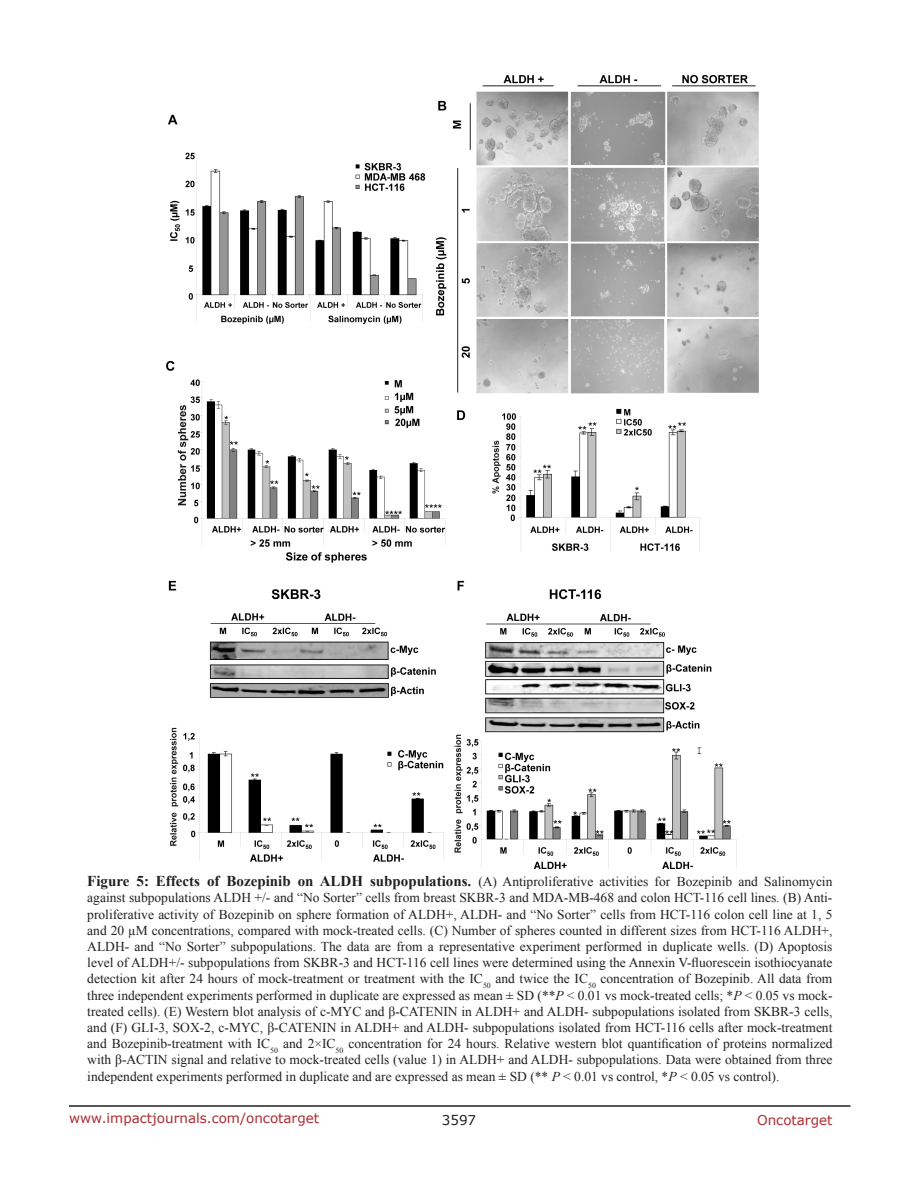
<style>
.page{position:relative;width:918px;height:1188px;background:#fff}
.page>*{position:absolute;margin:0;border:0;box-sizing:border-box;transform-origin:0 0}
.FigureText{font:13.5px/16.2px "Times New Roman";color:#221f22;text-align:justify}
.t1{font:13.5px "Verdana";color:#ac2b31}
.t2{font:13.5px "Verdana";color:#221f22}
.s1{font-weight:700;font-size:15px}
.s2{font-style:italic}
</style>
<div class="page">
<hr style="left:69px;top:1105px;width:781px;height:2px;background:#231f20">
<img style="left:167px;top:76px;width:591px;height:793px">
<p class="FigureText" style="left:87px;top:873px;width:747px"><span class="s1">Figure 5: Effects of Bozepinib on ALDH subpopulations.</span> (A) Antiproliferative activities for Bozepinib and Salinomycin against subpopulations ALDH +/- and “No Sorter” cells from breast SKBR-3 and MDA-MB-468 and colon HCT-116 cell lines. (B) Anti&shy;proliferative activity of Bozepinib on sphere formation of ALDH+, ALDH- and “No Sorter” cells from HCT-116 colon cell line at 1, 5 and 20 µM concentrations, compared with mock-treated cells. (C) Number of spheres counted in different sizes from HCT-116 ALDH+, ALDH- and “No Sorter” subpopulations. The data are from a representative experiment performed in duplicate wells. (D) Apoptosis level of ALDH+/- subpopulations from SKBR-3 and HCT-116 cell lines were determined using the Annexin V-fluorescein isothiocyanate detection kit after 24 hours of mock-treatment or treatment with the IC<sub>50</sub> and twice the IC<sub>50</sub> concentration of Bozepinib. All data from three independent experiments performed in duplicate are expressed as mean ± SD (**<span class="s2">P</span> &lt; 0.01 vs mock-treated cells; *<span class="s2">P</span> &lt; 0.05 vs mock&shy;treated cells). (E) Western blot analysis of c-MYC and β-CATENIN in ALDH+ and ALDH- subpopulations isolated from SKBR-3 cells, and (F) GLI-3, SOX-2, c-MYC, β-CATENIN in ALDH+ and ALDH- subpopulations isolated from HCT-116 cells after mock-treatment and Bozepinib-treatment with IC<sub>50</sub> and 2×IC<sub>50</sub> concentration for 24 hours. Relative western blot quantification of proteins normalized with β-ACTIN signal and relative to mock-treated cells (value 1) in ALDH+ and ALDH- subpopulations. Data were obtained from three independent experiments performed in duplicate and are expressed as mean ± SD (** <span class="s2">P</span> &lt; 0.01 vs control, *<span class="s2">P</span> &lt; 0.05 vs control).</p>
<p class="t1" style="left:69px;top:1109px;width:252px">www.impactjournals.com/oncotarget</p>
<p class="t2" style="left:442px;top:1111px;width:36px">3597</p>
<p class="t1" style="left:757px;top:1111px;width:77px">Oncotarget</p>
</div>
